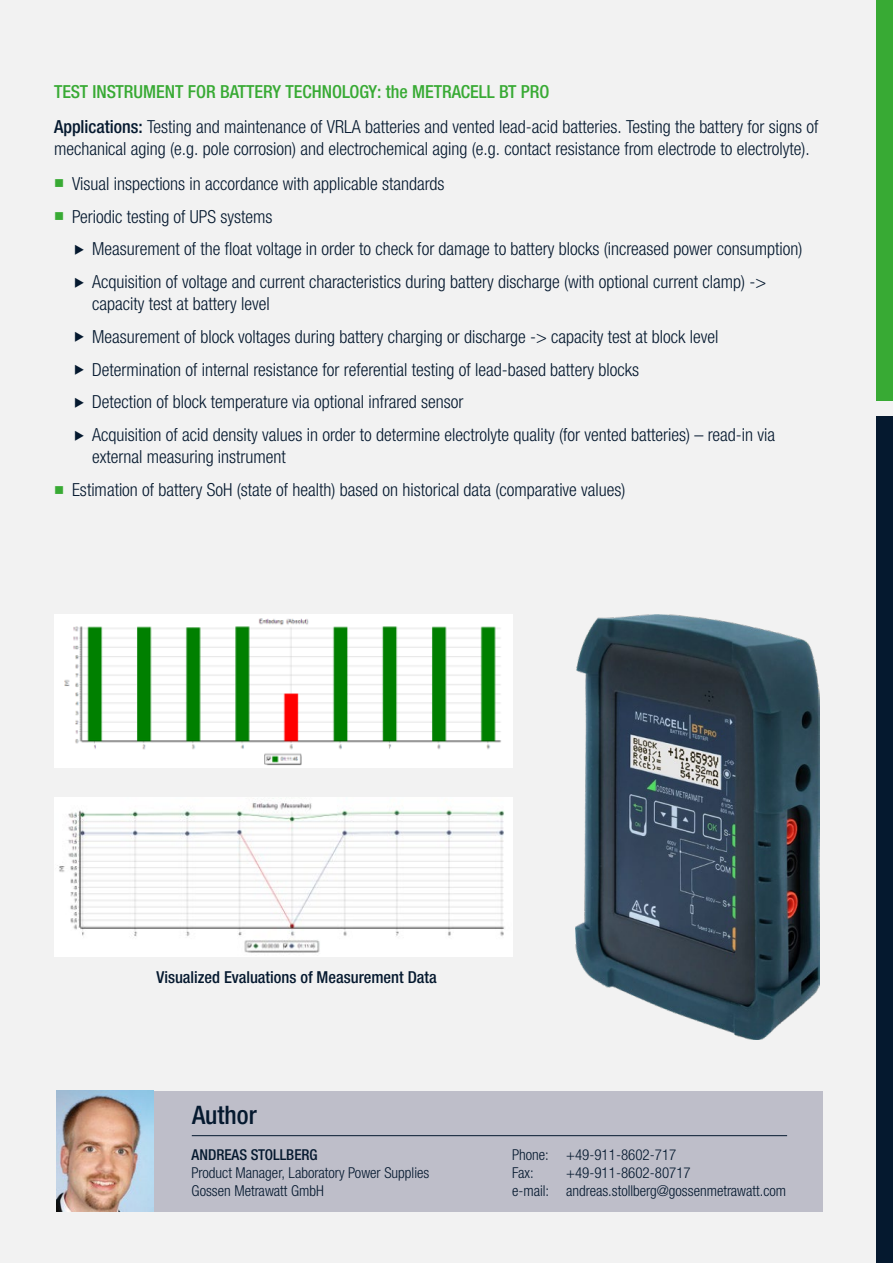
<style>
.page{position:relative;width:893px;height:1263px;background:#f2f2f2}
.page>*{position:absolute;margin:0;border:0;box-sizing:border-box;transform-origin:0 0}
.t1{font:500 condensed 25.5px "Helvetica Neue LTW1 G";color:#05192f}
.t2{font:300 condensed 18px/22px "Helvetica Neue LTW1 G";color:#05192f}
.t3{font:500 condensed 16.5px "Helvetica Neue LTW1 G";color:#05192f}
.t4{font:300 condensed 15px/18px "Helvetica Neue LTW1 G";color:#05192f}
.t5{font:500 condensed 15px "Helvetica Neue LTW1 G";color:#05192f}
.s1{font-weight:500;color:#38aa34}
.s2{font-weight:500}
.s3{color:#38aa34}
</style>
<div class="page">
<div style="left:876px;top:0;width:17px;height:401px;background:#38aa34"></div>
<div style="left:876px;top:417px;width:17px;height:846px;background:#05192f"></div>
<img style="left:575px;top:614px;width:244px;height:426px">
<div style="left:152px;top:1091px;width:670px;height:120px;background:#bebec9"></div>
<hr style="left:192px;top:1135px;width:595px;height:1px;background:#05192f">
<img style="left:56px;top:1091px;width:97px;height:120px">
<img style="left:54px;top:614px;width:459px;height:154px">
<img style="left:54px;top:798px;width:459px;height:159px">
<p class="t2" style="left:54px;top:74px;width:766px;line-height:35px"><span class="s1">TEST INSTRUMENT FOR BATTERY TECHNOLOGY: the METRACELL BT PRO<br></span><span class="s2">Applications:</span> Testing and maintenance of VRLA batteries and vented lead-acid batteries. Testing the battery for signs of</p>
<p class="t2" style="left:54px;top:138px;width:757px">mechanical aging (e.g. pole corrosion) and electrochemical aging (e.g. contact resistance from electrode to electrolyte).</p>
<p class="t2" style="left:54px;top:173px;width:392px"><span class="s3">■</span> Visual inspections in accordance with applicable standards</p>
<p class="t2" style="left:54px;top:205px;width:220px"><span class="s3">■</span> Periodic testing of UPS systems</p>
<p class="t2" style="left:74px;top:238px;width:730px">◆ Measurement of the float voltage in order to check for damage to battery blocks (increased power consumption)</p>
<p class="t2" style="left:92px;top:271px;width:676px;text-indent:-18px">◆ Acquisition of voltage and current characteristics during battery discharge (with optional current clamp) -&gt; capacity test at battery level</p>
<p class="t2" style="left:74px;top:326px;width:646px">◆ Measurement of block voltages during battery charging or discharge -&gt; capacity test at block level</p>
<p class="t2" style="left:74px;top:358px;width:566px">◆ Determination of internal resistance for referential testing of lead-based battery blocks</p>
<p class="t2" style="left:74px;top:391px;width:391px">◆ Detection of block temperature via optional infrared sensor</p>
<p class="t2" style="left:92px;top:424px;width:684px;text-indent:-18px">◆ Acquisition of acid density values in order to determine electrolyte quality (for vented batteries) – read-in via external measuring instrument</p>
<p class="t2" style="left:54px;top:479px;width:573px"><span class="s3">■</span> Estimation of battery SoH (state of health) based on historical data (comparative values)</p>
<p class="t3" style="left:156px;top:967px;width:282px">Visualized Evaluations of Measurement Data</p>
<h1 class="t1" style="left:192px;top:1100px;width:66px">Author</h1>
<p class="t5" style="left:192px;top:1145px;width:128px">ANDREAS STOLLBERG</p>
<p class="t4" style="left:192px;top:1163px;width:239px">Product Manager, Laboratory Power Supplies<br>Gossen Metrawatt GmbH</p>
<p class="t4" style="left:512px;top:1145px;width:166px">Phone: +49-911-8602-717<br>Fax:</p>
<p class="t4" style="left:512px;top:1163px;width:276px;text-indent:54px">+49-911-8602-80717<br>e-mail: andreas.stollberg@gossenmetrawatt.com</p>
</div>
